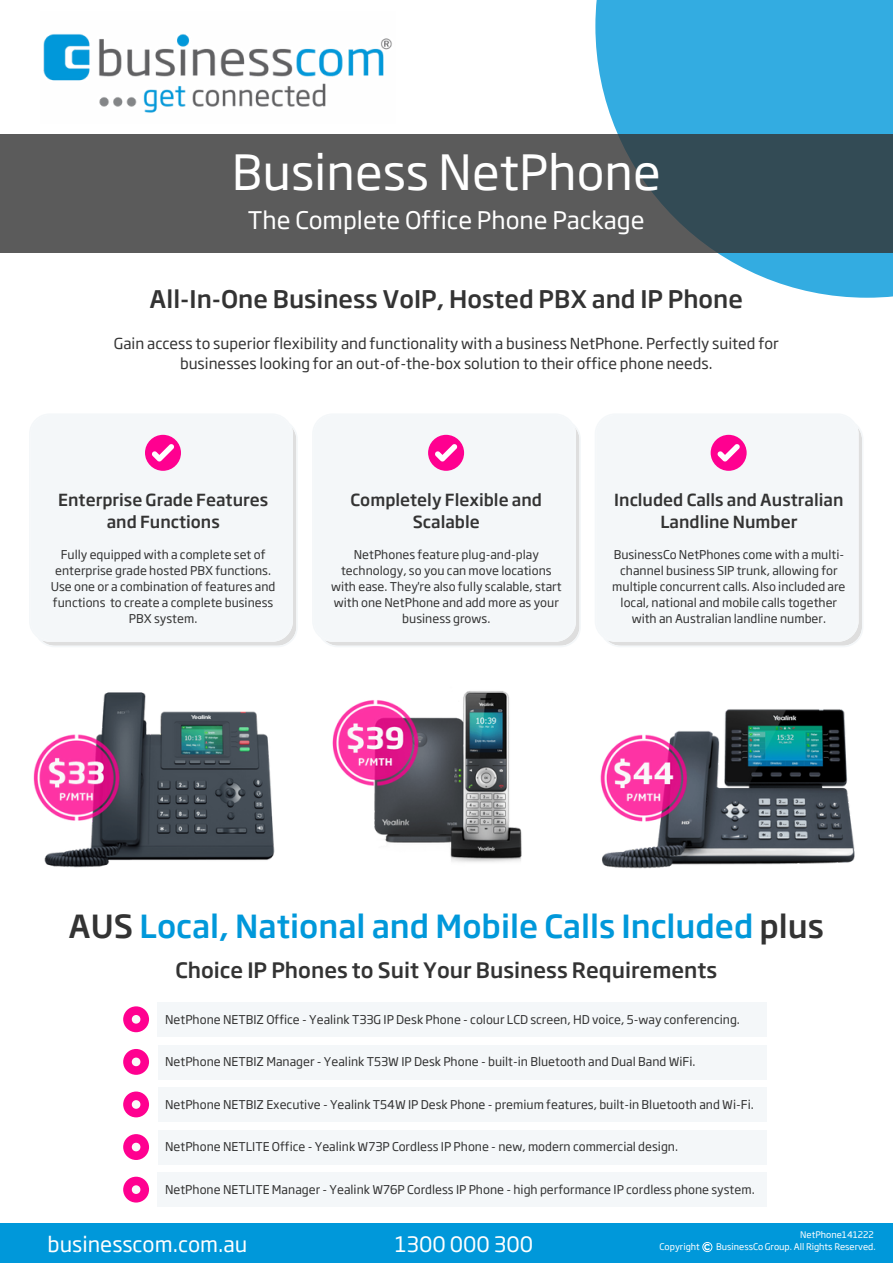
<style>
.page{position:relative;width:893px;height:1264px;background:#fff}
.page>*{position:absolute;margin:0;border:0;box-sizing:border-box;transform-origin:0 0}
.t1{font:48px "Soho Gothic Std";color:#fff}
.t2{font:500 31.5px "Soho Gothic Pro";color:#0098da}
.t3{font:500 24px "Soho Gothic Pro";color:#333}
.t4{font:24px "Soho Gothic Std";color:#fff}
.t5{font:500 21px "Soho Gothic Pro";color:#333}
.t6{font:21px "Soho Gothic Std";color:#fff}
.t7{font:500 16.5px/22.5px "Soho Gothic Pro";color:#333;text-align:center}
.t8{font:15px/20.2px "Soho Gothic Std";color:#333;text-align:center}
.t9{font:12px/16px "Soho Gothic Std";color:#333;text-align:center}
.t10{font:9px "Soho Gothic Std";color:#fff}
.s1{color:#333}
</style>
<div class="page">
<svg style="left:595px;top:0;width:297px;height:298px;fill:#33ace1"></svg>
<svg style="left:0;top:134px;width:892px;height:118px;background:#505659"></svg>
<img style="left:43px;top:34px;width:349px;height:79px">
<div style="left:0;top:1223px;width:892px;height:39px;background:#0098da"></div>
<svg style="left:702px;top:1242px;width:10px;height:9px"></svg>
<div style="left:157px;top:1002px;width:609px;height:34px;background:#f4f7f9"></div>
<div style="left:158px;top:1044px;width:608px;height:35px;background:#f4f7f9"></div>
<div style="left:158px;top:1087px;width:608px;height:35px;background:#f4f7f9"></div>
<div style="left:158px;top:1129px;width:608px;height:35px;background:#f4f7f9"></div>
<div style="left:157px;top:1172px;width:609px;height:35px;background:#f4f7f9"></div>
<div style="left:313px;top:414px;width:268px;height:233px;background:#f4f7f9"></div>
<div style="left:595px;top:414px;width:268px;height:233px;background:#f4f7f9"></div>
<div style="left:29px;top:414px;width:268px;height:233px;background:#f4f7f9"></div>
<div style="left:428px;top:435px;width:36px;height:36px;background:#ff0090;border-radius:50%"></div>
<svg style="left:435px;top:444px;width:22px;height:18px"></svg>
<div style="left:710px;top:435px;width:36px;height:36px;background:#ff0090;border-radius:50%"></div>
<svg style="left:717px;top:444px;width:23px;height:18px"></svg>
<div style="left:145px;top:435px;width:36px;height:36px;background:#ff0090;border-radius:50%"></div>
<svg style="left:152px;top:444px;width:22px;height:18px"></svg>
<img style="left:33px;top:692px;width:242px;height:176px">
<img style="left:332px;top:691px;width:190px;height:171px">
<img style="left:600px;top:709px;width:255px;height:160px">
<div style="left:123px;top:1006px;width:26px;height:26px;background:#ff0090;border-radius:50%"></div>
<svg style="left:132px;top:1015px;width:8px;height:8px"></svg>
<div style="left:123px;top:1048px;width:26px;height:26px;background:#ff0090;border-radius:50%"></div>
<svg style="left:132px;top:1057px;width:8px;height:9px"></svg>
<div style="left:123px;top:1091px;width:26px;height:26px;background:#ff0090;border-radius:50%"></div>
<svg style="left:132px;top:1100px;width:8px;height:8px"></svg>
<div style="left:123px;top:1134px;width:26px;height:25px;background:#ff0090;border-radius:50%"></div>
<svg style="left:132px;top:1142px;width:8px;height:9px"></svg>
<div style="left:123px;top:1176px;width:26px;height:26px;background:#ff0090;border-radius:50%"></div>
<svg style="left:132px;top:1185px;width:8px;height:8px"></svg>
<h1 class="t1" style="left:232px;top:133px;width:430px">Business NetPhone</h1>
<h3 class="t4" style="left:248px;top:200px;width:398px">The Complete Office Phone Package</h3>
<h3 class="t3" style="left:150px;top:279px;width:595px">All-In-One Business VoIP, Hosted PBX and IP Phone</h3>
<p class="t8" style="left:114px;top:332px;width:666px">Gain access to superior flexibility and functionality with a business NetPhone. Perfectly suited for businesses looking for an out-of-the-box solution to their office phone needs.</p>
<h3 class="t7" style="left:58px;top:487px;width:211px">Enterprise Grade Features and Functions</h3>
<h3 class="t7" style="left:350px;top:487px;width:193px">Completely Flexible and<br>Scalable</h3>
<h3 class="t7" style="left:614px;top:487px;width:231px">Included Calls and Australian<br>Landline Number</h3>
<p class="t9" style="left:51px;top:546px;width:226px">Fully equipped with a complete set of enterprise grade hosted PBX functions.<br>Use one or a combination of features and functions to create a complete business PBX system.</p>
<p class="t9" style="left:331px;top:546px;width:232px">NetPhones feature plug-and-play technology, so you can move locations with ease. They're also fully scalable, start with one NetPhone and add more as your business grows.</p>
<p class="t9" style="left:612px;top:546px;width:235px">BusinessCo NetPhones come with a multi&shy;channel business SIP trunk, allowing for multiple concurrent calls. Also included are local, national and mobile calls together with an Australian landline number.</p>
<h2 class="t2" style="left:69px;top:900px;width:757px"><span class="s1">AUS</span> Local, National and Mobile Calls Included <span class="s1">plus</span></h2>
<h3 class="t5" style="left:175px;top:952px;width:543px">Choice IP Phones to Suit Your Business Requirements</h3>
<p class="t9" style="left:165px;top:1010px;width:576px">NetPhone NETBIZ Office - Yealink T33G IP Desk Phone - colour LCD screen, HD voice, 5-way conferencing.</p>
<p class="t9" style="left:165px;top:1052px;width:532px">NetPhone NETBIZ Manager - Yealink T53W IP Desk Phone - built-in Bluetooth and Dual Band WiFi.</p>
<p class="t9" style="left:165px;top:1095px;width:590px">NetPhone NETBIZ Executive - Yealink T54W IP Desk Phone - premium features, built-in Bluetooth and Wi-Fi.</p>
<p class="t9" style="left:165px;top:1138px;width:514px">NetPhone NETLITE Office - Yealink W73P Cordless IP Phone - new, modern commercial design.</p>
<p class="t9" style="left:165px;top:1180px;width:591px">NetPhone NETLITE Manager - Yealink W76P Cordless IP Phone - high performance IP cordless phone system.</p>
<p class="t10" style="left:800px;top:1227px;width:75px">NetPhone141222</p>
<h3 class="t6" style="left:48px;top:1226px;width:201px">businesscom.com.au</h3>
<h3 class="t6" style="left:395px;top:1226px;width:140px">1300 000 300</h3>
<p class="t10" style="left:659px;top:1238px;width:42px">Copyright</p>
<p class="t10" style="left:716px;top:1238px;width:161px">BusinessCo Group. All Rights Reserved.</p>
</div>
